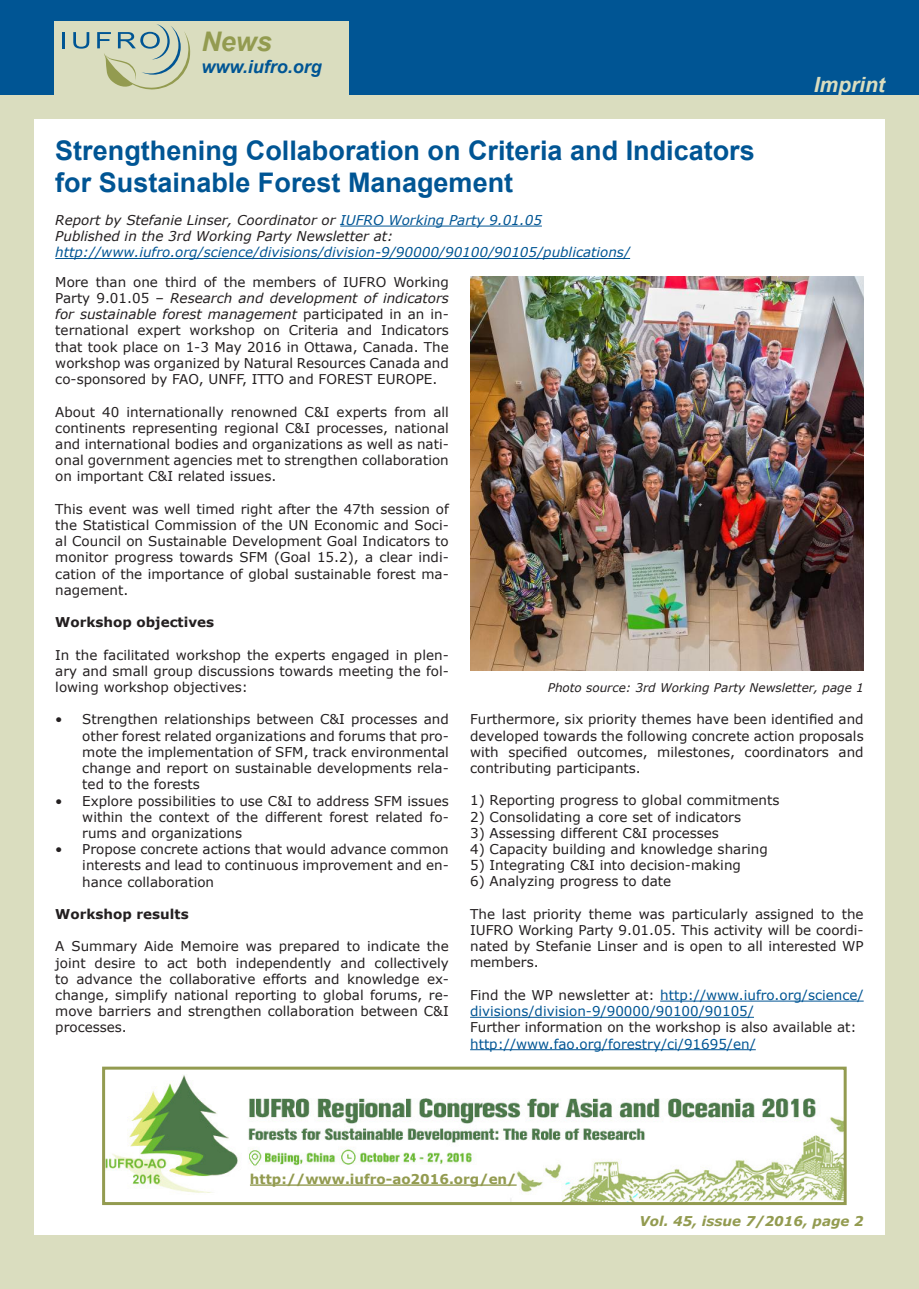
<style>
.page{position:relative;width:919px;height:1289px;background:#fff}
.page>*{position:absolute;margin:0;border:0;box-sizing:border-box;transform-origin:0 0}
.t1{font:700 27px "Arial";color:#005594}
.t2{font:italic 700 27px "Arial";color:#939b50}
.t3{font:italic 700 21px "Arial";color:#daddbf}
.t4{font:italic 700 18px "Arial";color:#005594}
.t5{font:13.5px/16.2px "Verdana";color:#231f20;text-align:justify}
.t6{font:italic 13.5px "Verdana";color:#231f20}
.t7{font:13.5px/16.2px "Verdana";color:#005594}
.t8{font:italic 13.5px "Verdana";color:#005594}
.t9{font:700 13.5px "Verdana";color:#231f20}
.t10{font:700 13.5px "Verdana";color:#939b50}
.t11{font:italic 700 13.5px "Verdana";color:#939b50}
.t12{font:italic 12px "Verdana";color:#231f20}
.s1{color:#005594}
.s2{font-style:italic}
.s3{color:#231f20}
</style>
<div class="page">
<div style="left:0;top:0;width:918px;height:106px;background:#005594"></div>
<div style="left:54px;top:21px;width:295px;height:77px;background:#daddbf"></div>
<div style="left:0;top:96px;width:918px;height:1192px;background:#daddbf"></div>
<div style="left:34px;top:119px;width:850px;height:1115px;background:#fff"></div>
<hr style="left:62px;top:32px;width:3px;height:16px;background:#005594">
<svg style="left:73px;top:32px;width:16px;height:17px"></svg>
<svg style="left:97px;top:24px;width:93px;height:65px"></svg>
<hr style="left:340px;top:226px;width:202px;height:1px;background:#005594">
<hr style="left:55px;top:258px;width:575px;height:1px;background:#005594">
<hr style="left:660px;top:1000px;width:203px;height:1px;background:#005594">
<hr style="left:470px;top:1016px;width:284px;height:1px;background:#005594">
<hr style="left:470px;top:1049px;width:285px;height:1px;background:#005594">
<img style="left:470px;top:277px;width:393px;height:393px">
<img style="left:106px;top:1075px;width:736px;height:125px">
<div style="left:102px;top:1066px;width:744px;height:138px;border:3px solid #939b50"></div>
<hr style="left:250px;top:1184px;width:266px;height:1px;background:#939b50">
<p class="t2" style="left:201px;top:24px;width:72px">News</p>
<p class="t4" style="left:201px;top:54px;width:122px">www.iufro.org</p>
<p class="t1" style="left:55px;top:132px;width:701px">Strengthening Collaboration on Criteria and Indicators</p>
<p class="t1" style="left:55px;top:165px;width:459px">for Sustainable Forest Management</p>
<p class="t6" style="left:55px;top:211px;width:488px">Report by Stefanie Linser, Coordinator or <span class="s1">IUFRO Working Party 9.01.05</span></p>
<p class="t6" style="left:55px;top:227px;width:339px">Published in the 3rd Working Party Newsletter at:</p>
<p class="t8" style="left:55px;top:243px;width:576px">http://www.iufro.org/science/divisions/division-9/90000/90100/90105/publications/</p>
<p class="t3" style="left:813px;top:70px;width:73px">Imprint</p>
<p class="t5" style="left:55px;top:274px;width:395px">More than one third of the members of IUFRO Working Party 9.01.05 – <span class="s2">Research and development of indicators for sustainable forest management</span> participated in an in&shy;ternational expert workshop on Criteria and Indicators that took place on 1-3 May 2016 in Ottawa, Canada. The workshop was organized by Natural Resources Canada and co-sponsored by FAO, UNFF, ITTO and FOREST EUROPE.</p>
<p class="t5" style="left:55px;top:403px;width:395px">About 40 internationally renowned C&amp;I experts from all continents representing regional C&amp;I processes, national and international bodies and organizations as well as nati&shy;onal government agencies met to strengthen collaboration on important C&amp;I related issues.</p>
<p class="t5" style="left:55px;top:500px;width:395px">This event was well timed right after the 47th session of the Statistical Commission of the UN Economic and Soci&shy;al Council on Sustainable Development Goal Indicators to monitor progress towards SFM (Goal 15.2), a clear indi&shy;cation of the importance of global sustainable forest ma&shy;nagement.</p>
<p class="t9" style="left:55px;top:612px;width:160px">Workshop objectives</p>
<p class="t5" style="left:55px;top:646px;width:395px">In the facilitated workshop the experts engaged in plen&shy;ary and small group discussions towards meeting the fol&shy;lowing workshop objectives:</p>
<p class="t5" style="left:82px;top:711px;width:368px;text-indent:-27px">• Strengthen relationships between C&amp;I processes and other forest related organizations and forums that pro&shy;mote the implementation of SFM, track environmental change and report on sustainable developments rela&shy;ted to the forests</p>
<p class="t5" style="left:82px;top:792px;width:368px;text-indent:-27px">• Explore possibilities to use C&amp;I to address SFM issues within the context of the different forest related fo&shy;rums and organizations</p>
<p class="t5" style="left:82px;top:841px;width:368px;text-indent:-27px">• Propose concrete actions that would advance common interests and lead to continuous improvement and en&shy;hance collaboration</p>
<p class="t9" style="left:55px;top:904px;width:135px">Workshop results</p>
<p class="t5" style="left:55px;top:938px;width:395px">A Summary Aide Memoire was prepared to indicate the joint desire to act both independently and collectively to advance the collaborative efforts and knowledge ex&shy;change, simplify national reporting to global forums, re&shy;move barriers and strengthen collaboration between C&amp;I processes.</p>
<p class="t12" style="left:547px;top:679px;width:317px">Photo source: 3rd Working Party Newsletter, page 1</p>
<p class="t5" style="left:470px;top:711px;width:395px">Furthermore, six priority themes have been identified and developed towards the following concrete action proposals with specified outcomes, milestones, coordinators and contributing participants.</p>
<p class="t5" style="left:470px;top:792px;width:311px">1) Reporting progress to global commitments</p>
<p class="t5" style="left:470px;top:808px;width:272px">2) Consolidating a core set of indicators</p>
<p class="t5" style="left:470px;top:824px;width:250px">3) Assessing different C&amp;I processes</p>
<p class="t5" style="left:470px;top:840px;width:299px">4) Capacity building and knowledge sharing</p>
<p class="t5" style="left:470px;top:857px;width:272px">5) Integrating C&amp;I into decision-making</p>
<p class="t5" style="left:470px;top:873px;width:203px">6) Analyzing progress to date</p>
<p class="t5" style="left:470px;top:905px;width:395px">The last priority theme was particularly assigned to the IUFRO Working Party 9.01.05. This activity will be coordi&shy;nated by Stefanie Linser and is open to all interested WP members.</p>
<p class="t7" style="left:470px;top:986px;width:395px"><span class="s3">Find the WP newsletter at:</span> http://www.iufro.org/science/ divisions/division-9/90000/90100/90105/</p>
<p class="t5" style="left:470px;top:1019px;width:388px">Further information on the workshop is also available at: <span class="s1">http://www.fao.org/forestry/ci/91695/en/</span></p>
<p class="t10" style="left:250px;top:1169px;width:268px">http://www.iufro-ao2016.org/en/</p>
<p class="t11" style="left:639px;top:1211px;width:226px">Vol. 45, issue 7/2016, page 2</p>
</div>
